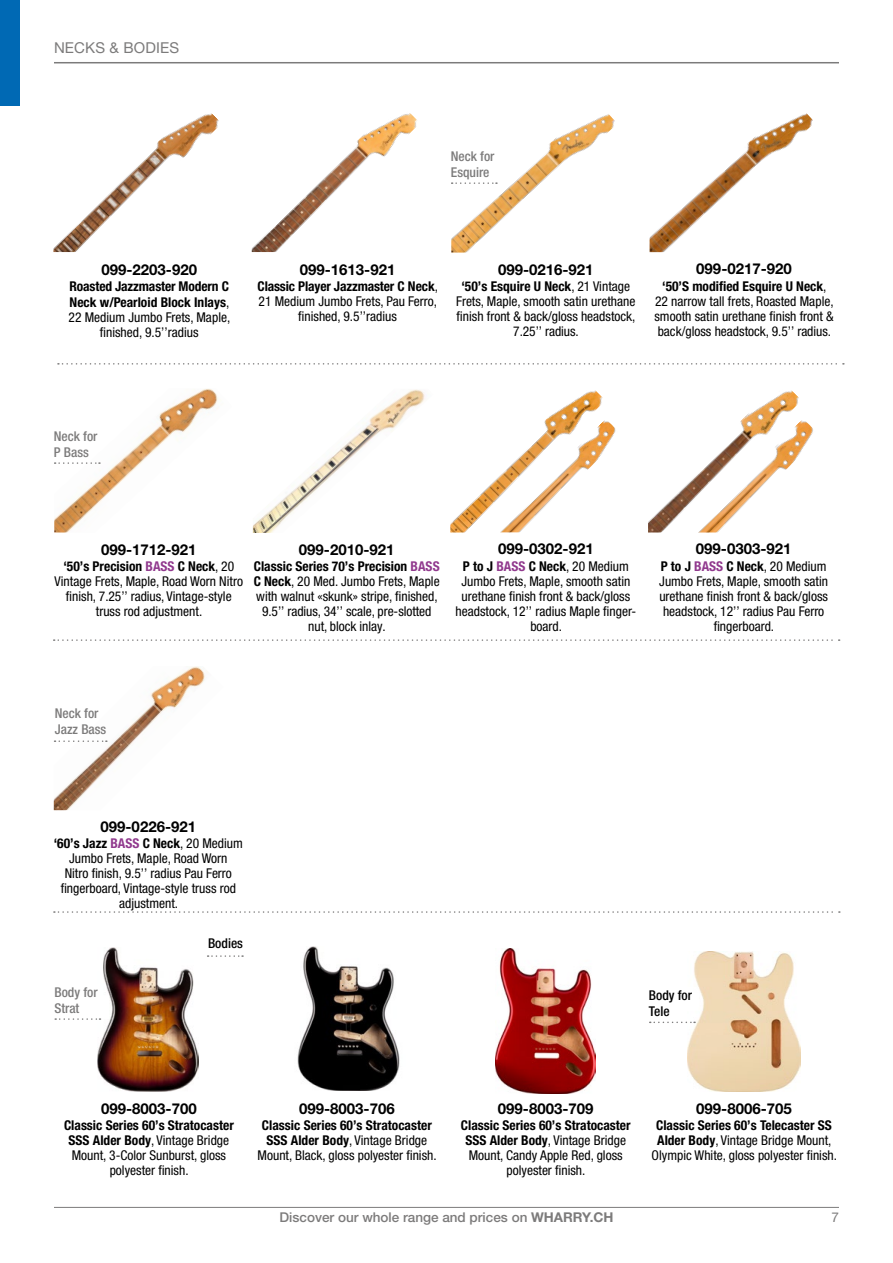
<style>
.page{position:relative;width:893px;height:1263px;background:#fff}
.page>*{position:absolute;margin:0;border:0;box-sizing:border-box;transform-origin:0 0}
.t1{font:700 15px "Helvetica Neue LT Pro";color:#000}
.t2{font:15px "Helvetica Neue LT Pro";letter-spacing:.01em;color:#7c7b7b}
.t3{font:condensed 13.5px/15px "Helvetica Neue LT Pro";color:#000;text-align:center}
.t4{font:700 condensed 13.5px/15.5px "Helvetica Neue LT Pro";letter-spacing:-.01em;color:#000;text-align:center}
.t5{font:500 condensed 13.5px/16.2px "Helvetica Neue LT Pro";color:#7c7b7b}
.t6{font:500 13.5px "Helvetica Neue LT Pro";color:#7c7b7b}
.t7{font:500 condensed 13.5px/16.2px "Helvetica Neue LT Pro";color:#000}
.t8{font:13.5px "Helvetica Neue LT Pro";color:#7c7b7b}
.s1{font-weight:400}
.s2{font-weight:700}
.s3{font-weight:700;color:#913a8e}
</style>
<div class="page">
<hr style="left:54px;top:1207px;width:785px;height:1px;background:#7c7b7b">
<hr style="left:54px;top:62px;width:785px;height:1px;background:#7c7b7b">
<div style="left:0;top:0;width:19px;height:105px;background:#0069b4"></div>
<img style="left:98px;top:947px;width:100px;height:144px">
<img style="left:297px;top:946px;width:103px;height:144px">
<svg style="left:55px;top:1018px;width:46px;height:2px"></svg>
<svg style="left:54px;top:911px;width:786px;height:2px"></svg>
<svg style="left:58px;top:363px;width:786px;height:2px"></svg>
<svg style="left:54px;top:639px;width:786px;height:2px"></svg>
<img style="left:253px;top:389px;width:172px;height:144px">
<img style="left:54px;top:666px;width:151px;height:144px">
<img style="left:450px;top:390px;width:153px;height:142px">
<img style="left:648px;top:390px;width:151px;height:142px">
<img style="left:698px;top:419px;width:115px;height:113px">
<img style="left:500px;top:419px;width:116px;height:113px">
<svg style="left:55px;top:740px;width:52px;height:2px"></svg>
<img style="left:54px;top:389px;width:164px;height:143px">
<img style="left:650px;top:113px;width:163px;height:139px">
<svg style="left:55px;top:462px;width:45px;height:2px"></svg>
<img style="left:451px;top:114px;width:164px;height:139px">
<svg style="left:452px;top:182px;width:45px;height:2px"></svg>
<img style="left:53px;top:113px;width:166px;height:139px">
<img style="left:252px;top:113px;width:165px;height:139px">
<img style="left:688px;top:951px;width:112px;height:141px">
<img style="left:495px;top:949px;width:100px;height:144px">
<svg style="left:650px;top:1021px;width:45px;height:2px"></svg>
<p class="t2" style="left:54px;top:38px;width:127px">NECKS &amp; BODIES</p>
<p class="t5" style="left:451px;top:148px;width:45px">Neck for<br>Esquire</p>
<p class="t1" style="left:101px;top:260px;width:97px">099-2203-920</p>
<p class="t4" style="left:69px;top:278px;width:163px">Roasted Jazzmaster Modern C<br>Neck w/Pearloid Block Inlays<span class="s1">,<br>22 Medium Jumbo Frets, Maple, finished, 9.5’’radius</span></p>
<p class="t1" style="left:300px;top:260px;width:97px">099-1613-921</p>
<p class="t3" style="left:258px;top:279px;width:182px"><span class="s2">Classic Player Jazzmaster C Neck</span>,<br>21 Medium Jumbo Frets, Pau Ferro, finished, 9.5’’radius</p>
<p class="t1" style="left:498px;top:260px;width:97px">099-0216-921</p>
<p class="t3" style="left:456px;top:279px;width:181px"><span class="s2">‘50’s Esquire U Neck</span>, 21 Vintage<br>Frets, Maple, smooth satin urethane finish front &amp; back/gloss headstock,<br>7.25’’ radius.</p>
<p class="t1" style="left:696px;top:260px;width:97px">099-0217-920</p>
<p class="t3" style="left:654px;top:278px;width:181px"><span class="s2">‘50’S modified Esquire U Neck</span>, 22 narrow tall frets, Roasted Maple, smooth satin urethane finish front &amp; back/gloss headstock, 9.5’’ radius.</p>
<p class="t5" style="left:54px;top:428px;width:45px">Neck for<br>P Bass</p>
<p class="t1" style="left:101px;top:540px;width:97px">099-1712-921</p>
<p class="t3" style="left:55px;top:559px;width:190px"><span class="s2">‘50’s Precision</span> <span class="s3">BASS</span> <span class="s2">C Neck</span>, 20<br>Vintage Frets, Maple, Road Worn Nitro finish, 7.25’’ radius, Vintage-style truss rod adjustment.</p>
<p class="t1" style="left:299px;top:540px;width:97px">099-2010-921</p>
<p class="t3" style="left:254px;top:559px;width:187px"><span class="s2">Classic Series 70’s Precision</span> <span class="s3">BASS<br></span><span class="s2">C Neck</span>, 20 Med. Jumbo Frets, Maple with walnut «skunk» stripe, finished,<br>9.5’’ radius, 34’’ scale, pre-slotted nut, block inlay.</p>
<p class="t1" style="left:498px;top:539px;width:97px">099-0302-921</p>
<p class="t3" style="left:456px;top:558px;width:182px"><span class="s2">P to J</span> <span class="s3">BASS</span> <span class="s2">C Neck</span>, 20 Medium<br>Jumbo Frets, Maple, smooth satin urethane finish front &amp; back/gloss headstock, 12’’ radius Maple finger&shy;board.</p>
<p class="t1" style="left:696px;top:539px;width:97px">099-0303-921</p>
<p class="t3" style="left:659px;top:558px;width:170px"><span class="s2">P to J</span> <span class="s3">BASS</span> <span class="s2">C Neck</span>, 20 Medium<br>Jumbo Frets, Maple, smooth satin urethane finish front &amp; back/gloss headstock, 12’’ radius Pau Ferro fingerboard.</p>
<p class="t5" style="left:55px;top:705px;width:53px">Neck for<br>Jazz Bass</p>
<p class="t1" style="left:101px;top:817px;width:97px">099-0226-921</p>
<p class="t3" style="left:54px;top:836px;width:191px"><span class="s2">‘60’s Jazz</span> <span class="s3">BASS</span> <span class="s2">C Neck</span>, 20 Medium<br>Jumbo Frets, Maple, Road Worn<br>Nitro finish, 9.5’’ radius Pau Ferro fingerboard, Vintage-style truss rod adjustment.</p>
<p class="t5" style="left:54px;top:984px;width:45px">Body for<br>Strat</p>
<p class="t7" style="left:208px;top:935px;width:36px">Bodies</p>
<p class="t7" style="left:649px;top:987px;width:45px">Body for<br>Tele</p>
<p class="t1" style="left:101px;top:1099px;width:97px">099-8003-700</p>
<p class="t3" style="left:64px;top:1118px;width:171px"><span class="s2">Classic Series 60’s Stratocaster<br>SSS Alder Body</span>, Vintage Bridge<br>Mount, 3-Color Sunburst, gloss polyester finish.</p>
<p class="t1" style="left:299px;top:1099px;width:97px">099-8003-706</p>
<p class="t3" style="left:258px;top:1118px;width:181px"><span class="s2">Classic Series 60’s Stratocaster<br>SSS Alder Body</span>, Vintage Bridge<br>Mount, Black, gloss polyester finish.</p>
<p class="t1" style="left:498px;top:1099px;width:97px">099-8003-709</p>
<p class="t3" style="left:461px;top:1118px;width:171px"><span class="s2">Classic Series 60’s Stratocaster<br>SSS Alder Body</span>, Vintage Bridge<br>Mount, Candy Apple Red, gloss polyester finish.</p>
<p class="t1" style="left:696px;top:1099px;width:97px">099-8006-705</p>
<p class="t3" style="left:652px;top:1118px;width:187px"><span class="s2">Classic Series 60’s Telecaster SS<br>Alder Body</span>, Vintage Bridge Mount,<br>Olympic White, gloss polyester finish.</p>
<p class="t6" style="left:280px;top:1209px;width:335px">Discover our whole range and prices on <span class="s2">WHARRY.CH</span></p>
<p class="t8" style="left:831px;top:1209px;width:9px">7</p>
</div>
